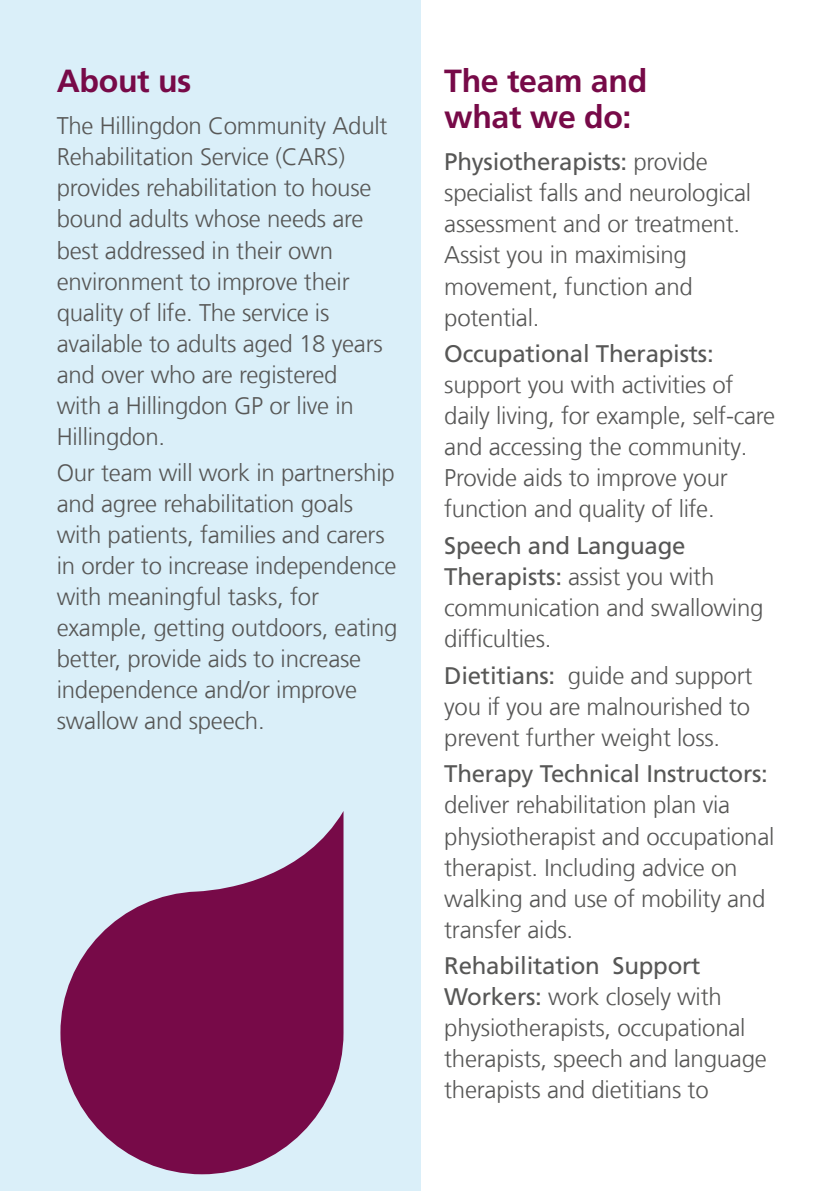
<style>
.page{position:relative;width:840px;height:1191px;background:#fff}
.page>*{position:absolute;margin:0;border:0;box-sizing:border-box;transform-origin:0 0}
.t1{font:700 32px/36px "Frutiger LT Com";letter-spacing:-.01em;color:#770a48}
.t2{font:300 24px/31px "Frutiger LT Com";letter-spacing:-.01em;color:#575756}
.t3{font:24px "Frutiger LT Com";letter-spacing:-.01em;color:#575756}
.s1{font-weight:400}
</style>
<div class="page">
<div style="left:0;top:0;width:420px;height:1191px;background:#daeff9"></div>
<svg style="left:60px;top:812px;width:283px;height:362px;fill:#770a48"></svg>
<h1 class="t1" style="left:57px;top:63px;width:136px">About us</h1>
<p class="t2" style="left:57px;top:110px;width:332px">The Hillingdon Community Adult<br>Rehabilitation Service (CARS) provides rehabilitation to house bound adults whose needs are best addressed in their own environment to improve their quality of life. The service is available to adults aged 18 years and over who are registered with a Hillingdon GP or live in<br>Hillingdon.</p>
<p class="t2" style="left:57px;top:457px;width:342px">Our team will work in partnership and agree rehabilitation goals with patients, families and carers in order to increase independence with meaningful tasks, for example, getting outdoors, eating better, provide aids to increase independence and/or improve swallow and speech.</p>
<h1 class="t1" style="left:444px;top:63px;width:204px">The team and what we do:</h1>
<p class="t2" style="left:444px;top:146px;width:308px"><span class="s1">Physiotherapists:</span> provide specialist falls and neurological assessment and or treatment.<br>Assist you in maximising movement, function and potential.</p>
<p class="t3" style="left:444px;top:339px;width:271px">Occupational Therapists:</p>
<p class="t2" style="left:444px;top:369px;width:332px">support you with activities of daily living, for example, self-care and accessing the community.<br>Provide aids to improve your function and quality of life.</p>
<p class="t2" style="left:444px;top:530px;width:320px"><span class="s1">Speech and Language<br>Therapists:</span> assist you with communication and swallowing difficulties.</p>
<p class="t2" style="left:444px;top:659px;width:309px;text-align:justify"><span class="s1">Dietitians:</span> guide and support you if you are malnourished to prevent further weight loss.</p>
<p class="t3" style="left:444px;top:759px;width:325px">Therapy Technical Instructors:</p>
<p class="t2" style="left:444px;top:789px;width:331px">deliver rehabilitation plan via physiotherapist and occupational therapist. Including advice on walking and use of mobility and transfer aids.</p>
<p class="t2" style="left:444px;top:950px;width:324px"><span class="s1">Rehabilitation Support<br>Workers:</span> work closely with physiotherapists, occupational therapists, speech and language therapists and dietitians to</p>
</div>
